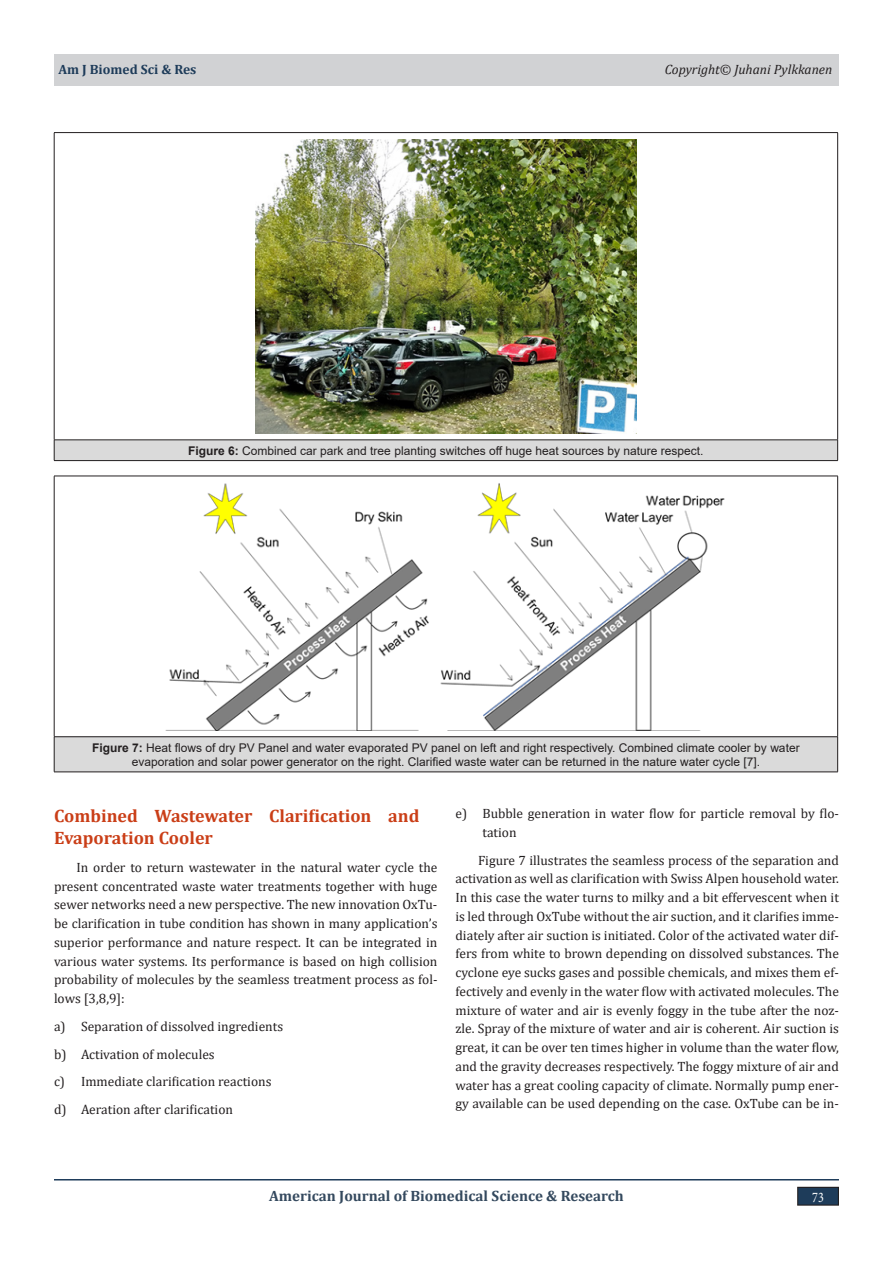
<style>
.page{position:relative;width:893px;height:1263px;background:#fff}
.page>*{position:absolute;margin:0;border:0;box-sizing:border-box;transform-origin:0 0}
.t1{font:700 18px/22.5px "Cambria";color:#ca3e17}
.t2{font:700 15px "Cambria";color:#34495e}
.t3{font:14.7px "Minion Pro";color:#fff;scale:.83 1}
.t4{font:13.5px/18.8px "Cambria";color:#231f20;text-align:justify}
.t5{font:italic 13.5px "Cambria";color:#231f20}
.t6{font:700 13.5px "Cambria";color:#1e3c5a}
.t7{font:12px/14.4px "Arial";color:#231f20;text-align:center}
.s1{font-weight:700}
</style>
<div class="page">
<hr style="left:54px;top:1179px;width:785px;height:1px;background:#1e3c5a">
<div style="left:54px;top:54px;width:785px;height:31px;background:#d1d2d4"></div>
<div style="left:798px;top:1187px;width:40px;height:18px;background:#1e3c5a"></div>
<div style="left:797px;top:1187px;width:42px;height:19px;border:1px solid #231f20"></div>
<div style="left:54px;top:440px;width:784px;height:21px;background:#dadada"></div>
<hr style="left:54px;top:132px;width:784px;height:1px;background:#231f20">
<hr style="left:54px;top:133px;width:1px;height:307px;background:#231f20">
<hr style="left:837px;top:133px;width:1px;height:307px;background:#231f20">
<hr style="left:54px;top:440px;width:784px;height:1px;background:#231f20">
<svg style="left:54px;top:440px;width:1px;height:20px"></svg>
<svg style="left:837px;top:440px;width:1px;height:20px"></svg>
<hr style="left:54px;top:460px;width:784px;height:1px;background:#231f20">
<img style="left:256px;top:139px;width:381px;height:295px">
<div style="left:54px;top:737px;width:784px;height:35px;background:#dadada"></div>
<hr style="left:54px;top:476px;width:784px;height:1px;background:#231f20">
<hr style="left:54px;top:476px;width:1px;height:260px;background:#231f20">
<hr style="left:837px;top:476px;width:1px;height:260px;background:#231f20">
<hr style="left:54px;top:736px;width:784px;height:1px;background:#231f20">
<hr style="left:54px;top:737px;width:1px;height:35px;background:#231f20">
<hr style="left:837px;top:737px;width:1px;height:35px;background:#231f20">
<hr style="left:54px;top:772px;width:784px;height:1px;background:#231f20">
<img style="left:165px;top:483px;width:560px;height:248px">
<p class="t6" style="left:58px;top:59px;width:139px">Am J Biomed Sci &amp; Res</p>
<p class="t5" style="left:665px;top:59px;width:169px">Copyright© Juhani Pylkkanen</p>
<p class="t7" style="left:188px;top:443px;width:517px"><span class="s1">Figure 6:</span> Combined car park and tree planting switches off huge heat sources by nature respect.</p>
<p class="t7" style="left:92px;top:740px;width:709px"><span class="s1">Figure 7:</span> Heat flows of dry PV Panel and water evaporated PV panel on left and right respectively. Combined climate cooler by water evaporation and solar power generator on the right. Clarified waste water can be returned in the nature water cycle [7].</p>
<h1 class="t1" style="left:54px;top:803px;width:367px">Combined Wastewater Clarification and<br>Evaporation Cooler</h1>
<p class="t4" style="left:54px;top:858px;width:385px;text-indent:23px">In order to return wastewater in the natural water cycle the present concentrated waste water treatments together with huge sewer networks need a new perspective. The new innovation OxTu&shy;be clarification in tube condition has shown in many application’s superior performance and nature respect. It can be integrated in various water systems. Its performance is based on high collision probability of molecules by the seamless treatment process as fol&shy;lows [3,8,9]:</p>
<p class="t4" style="left:54px;top:1012px;width:231px;line-height:27.8px;text-align:left">a) Separation of dissolved ingredients b) Activation of molecules<br>c) Immediate clarification reactions d) Aeration after clarification</p>
<p class="t4" style="left:482px;top:804px;width:358px;text-indent:-27px">e) Bubble generation in water flow for particle removal by flo&shy;tation</p>
<p class="t4" style="left:455px;top:850px;width:385px;text-indent:23px">Figure 7 illustrates the seamless process of the separation and activation as well as clarification with Swiss Alpen household water.<br>In this case the water turns to milky and a bit effervescent when it is led through OxTube without the air suction, and it clarifies imme&shy;diately after air suction is initiated. Color of the activated water dif&shy;fers from white to brown depending on dissolved substances. The cyclone eye sucks gases and possible chemicals, and mixes them ef&shy;fectively and evenly in the water flow with activated molecules. The mixture of water and air is evenly foggy in the tube after the noz&shy;zle. Spray of the mixture of water and air is coherent. Air suction is great, it can be over ten times higher in volume than the water flow, and the gravity decreases respectively. The foggy mixture of air and water has a great cooling capacity of climate. Normally pump ener&shy;gy available can be used depending on the case. OxTube can be in-</p>
<p class="t2" style="left:269px;top:1185px;width:356px">American Journal of Biomedical Science &amp; Research</p>
<p class="t3" style="left:812px;top:1187px;width:16px">73</p>
</div>
